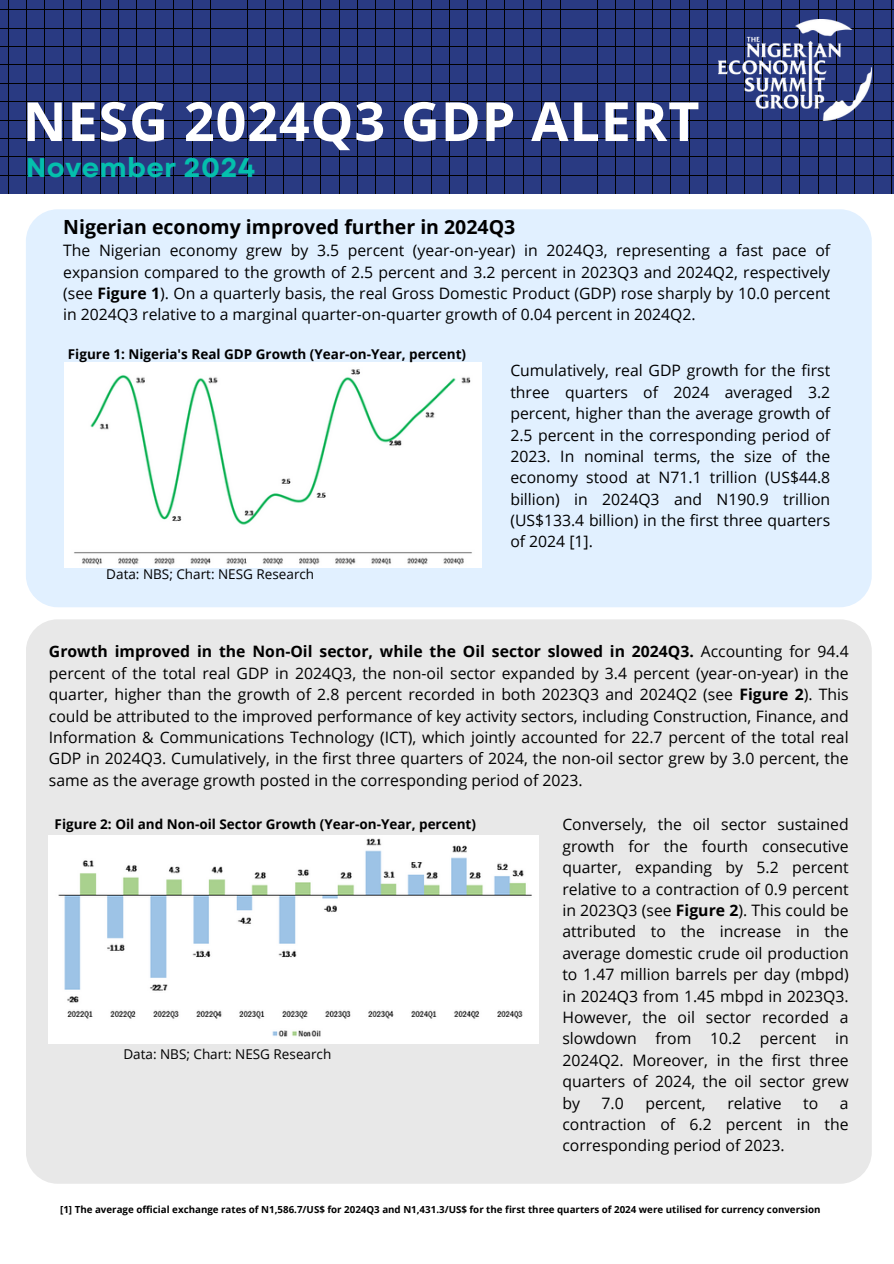
<style>
.page{position:relative;width:894px;height:1264px;background:#fff}
.page>*{position:absolute;margin:0;border:0;box-sizing:border-box;transform-origin:0 0}
.t1{font:700 54px "Open Sans";letter-spacing:.015em;color:#fff}
.t2{font:700 27px "Garet";letter-spacing:.01em;color:#04bfad}
.t3{font:700 19.5px "Open Sans";color:#000}
.t4{font:15.75px/21.3px "Open Sans";color:#000;text-align:justify}
.t5{font:700 13.5px "Open Sans";color:#000}
.t6{font:13.5px "Open Sans";color:#000}
.t7{font:700 9.75px "Open Sans";color:#000}
.s1{font-weight:700}
</style>
<div class="page">
<div style="left:26px;top:209px;width:845px;height:398px;background:#e1f0ff;border-radius:32px"></div>
<div style="left:26px;top:619px;width:845px;height:564px;background:#e8e8e8;border-radius:32px"></div>
<div style="left:560px;top:0;width:333px;height:194px;background:#293a82"></div>
<hr style="left:578px;top:0;width:1px;height:194px;background:#000">
<hr style="left:597px;top:0;width:1px;height:194px;background:#000">
<hr style="left:615px;top:0;width:1px;height:194px;background:#000">
<hr style="left:633px;top:0;width:1px;height:194px;background:#000">
<hr style="left:652px;top:0;width:1px;height:194px;background:#000">
<hr style="left:670px;top:0;width:1px;height:194px;background:#000">
<hr style="left:688px;top:0;width:1px;height:194px;background:#000">
<hr style="left:707px;top:0;width:1px;height:194px;background:#000">
<hr style="left:725px;top:0;width:1px;height:194px;background:#000">
<hr style="left:744px;top:0;width:1px;height:194px;background:#000">
<hr style="left:762px;top:0;width:1px;height:194px;background:#000">
<hr style="left:780px;top:0;width:1px;height:194px;background:#000">
<hr style="left:799px;top:0;width:1px;height:194px;background:#000">
<hr style="left:817px;top:0;width:1px;height:194px;background:#000">
<hr style="left:836px;top:0;width:1px;height:194px;background:#000">
<hr style="left:854px;top:0;width:1px;height:194px;background:#000">
<hr style="left:872px;top:0;width:1px;height:194px;background:#000">
<hr style="left:891px;top:0;width:1px;height:194px;background:#000">
<hr style="left:560px;top:10px;width:333px;height:1px;background:#000">
<hr style="left:560px;top:28px;width:333px;height:1px;background:#000">
<hr style="left:560px;top:46px;width:333px;height:1px;background:#000">
<hr style="left:560px;top:65px;width:333px;height:1px;background:#000">
<hr style="left:560px;top:83px;width:333px;height:1px;background:#000">
<hr style="left:560px;top:101px;width:333px;height:1px;background:#000">
<hr style="left:560px;top:120px;width:333px;height:1px;background:#000">
<hr style="left:560px;top:138px;width:333px;height:1px;background:#000">
<hr style="left:560px;top:157px;width:333px;height:1px;background:#000">
<hr style="left:560px;top:175px;width:333px;height:1px;background:#000">
<div style="left:210px;top:0;width:368px;height:194px;background:#293a82"></div>
<hr style="left:247px;top:0;width:1px;height:194px;background:#000">
<hr style="left:265px;top:0;width:1px;height:194px;background:#000">
<hr style="left:284px;top:0;width:1px;height:194px;background:#000">
<hr style="left:302px;top:0;width:1px;height:194px;background:#000">
<hr style="left:320px;top:0;width:1px;height:194px;background:#000">
<hr style="left:339px;top:0;width:1px;height:194px;background:#000">
<hr style="left:357px;top:0;width:1px;height:194px;background:#000">
<hr style="left:375px;top:0;width:1px;height:194px;background:#000">
<hr style="left:394px;top:0;width:1px;height:194px;background:#000">
<hr style="left:412px;top:0;width:1px;height:194px;background:#000">
<hr style="left:431px;top:0;width:1px;height:194px;background:#000">
<hr style="left:449px;top:0;width:1px;height:194px;background:#000">
<hr style="left:467px;top:0;width:1px;height:194px;background:#000">
<hr style="left:486px;top:0;width:1px;height:194px;background:#000">
<hr style="left:504px;top:0;width:1px;height:194px;background:#000">
<hr style="left:523px;top:0;width:1px;height:194px;background:#000">
<hr style="left:541px;top:0;width:1px;height:194px;background:#000">
<hr style="left:559px;top:0;width:1px;height:194px;background:#000">
<hr style="left:210px;top:10px;width:368px;height:1px;background:#000">
<hr style="left:210px;top:28px;width:368px;height:1px;background:#000">
<hr style="left:210px;top:46px;width:368px;height:1px;background:#000">
<hr style="left:210px;top:65px;width:368px;height:1px;background:#000">
<hr style="left:210px;top:83px;width:368px;height:1px;background:#000">
<hr style="left:210px;top:101px;width:368px;height:1px;background:#000">
<hr style="left:210px;top:120px;width:368px;height:1px;background:#000">
<hr style="left:210px;top:138px;width:368px;height:1px;background:#000">
<hr style="left:210px;top:157px;width:368px;height:1px;background:#000">
<hr style="left:210px;top:175px;width:368px;height:1px;background:#000">
<div style="left:0;top:0;width:229px;height:194px;background:#293a82"></div>
<hr style="left:8px;top:0;width:1px;height:194px;background:#000">
<hr style="left:26px;top:0;width:1px;height:194px;background:#000">
<hr style="left:45px;top:0;width:1px;height:194px;background:#000">
<hr style="left:63px;top:0;width:1px;height:194px;background:#000">
<hr style="left:81px;top:0;width:1px;height:194px;background:#000">
<hr style="left:100px;top:0;width:1px;height:194px;background:#000">
<hr style="left:118px;top:0;width:1px;height:194px;background:#000">
<hr style="left:137px;top:0;width:1px;height:194px;background:#000">
<hr style="left:155px;top:0;width:1px;height:194px;background:#000">
<hr style="left:173px;top:0;width:1px;height:194px;background:#000">
<hr style="left:192px;top:0;width:1px;height:194px;background:#000">
<hr style="left:210px;top:0;width:1px;height:194px;background:#000">
<hr style="left:0;top:10px;width:229px;height:1px;background:#000">
<hr style="left:0;top:28px;width:229px;height:1px;background:#000">
<hr style="left:0;top:46px;width:229px;height:1px;background:#000">
<hr style="left:0;top:65px;width:229px;height:1px;background:#000">
<hr style="left:0;top:83px;width:229px;height:1px;background:#000">
<hr style="left:0;top:101px;width:229px;height:1px;background:#000">
<hr style="left:0;top:120px;width:229px;height:1px;background:#000">
<hr style="left:0;top:138px;width:229px;height:1px;background:#000">
<hr style="left:0;top:157px;width:229px;height:1px;background:#000">
<hr style="left:0;top:175px;width:229px;height:1px;background:#000">
<img style="left:718px;top:19px;width:153px;height:102px">
<img style="left:65px;top:362px;width:416px;height:205px">
<img style="left:49px;top:835px;width:489px;height:208px">
<p class="t1" style="left:23px;top:83px;width:678px">NESG 2024Q3 GDP ALERT</p>
<h1 class="t2" style="left:26px;top:148px;width:231px">November 2024</h1>
<h3 class="t3" style="left:63px;top:213px;width:453px">Nigerian economy improved further in 2024Q3</h3>
<h3 class="t4" style="left:63px;top:239px;width:768px">The Nigerian economy grew by 3.5 percent (year-on-year) in 2024Q3, representing a fast pace of expansion compared to the growth of 2.5 percent and 3.2 percent in 2023Q3 and 2024Q2, respectively (see <span class="s1">Figure 1</span>). On a quarterly basis, the real Gross Domestic Product (GDP) rose sharply by 10.0 percent in 2024Q3 relative to a marginal quarter-on-quarter growth of 0.04 percent in 2024Q2.</h3>
<h2 class="t5" style="left:68px;top:344px;width:399px">Figure 1: Nigeria's Real GDP Growth (Year-on-Year, percent)</h2>
<p class="t6" style="left:106px;top:564px;width:209px">Data: NBS; Chart: NESG Research</p>
<h3 class="t4" style="left:510px;top:359px;width:321px">Cumulatively, real GDP growth for the first three quarters of 2024 averaged 3.2 percent, higher than the average growth of 2.5 percent in the corresponding period of 2023. In nominal terms, the size of the economy stood at N71.1 trillion (US$44.8 billion) in 2024Q3 and N190.9 trillion (US$133.4 billion) in the first three quarters of 2024 [1].</h3>
<p class="t4" style="left:49px;top:640px;width:801px"><span class="s1">Growth improved in the Non-Oil sector, while the Oil sector slowed in 2024Q3.</span> Accounting for 94.4 percent of the total real GDP in 2024Q3, the non-oil sector expanded by 3.4 percent (year-on-year) in the quarter, higher than the growth of 2.8 percent recorded in both 2023Q3 and 2024Q2 (see <span class="s1">Figure 2</span>). This could be attributed to the improved performance of key activity sectors, including Construction, Finance, and Information &amp; Communications Technology (ICT), which jointly accounted for 22.7 percent of the total real GDP in 2024Q3. Cumulatively, in the first three quarters of 2024, the non-oil sector grew by 3.0 percent, the same as the average growth posted in the corresponding period of 2023.</p>
<h4 class="t5" style="left:55px;top:814px;width:422px">Figure 2: Oil and Non-oil Sector Growth (Year-on-Year, percent)</h4>
<p class="t6" style="left:123px;top:1045px;width:209px">Data: NBS; Chart: NESG Research</p>
<h5 class="t4" style="left:562px;top:813px;width:288px">Conversely, the oil sector sustained growth for the fourth consecutive quarter, expanding by 5.2 percent relative to a contraction of 0.9 percent in 2023Q3 (see <span class="s1">Figure 2</span>). This could be attributed to the increase in the average domestic crude oil production to 1.47 million barrels per day (mbpd) in 2024Q3 from 1.45 mbpd in 2023Q3.<br>However, the oil sector recorded a slowdown from 10.2 percent in 2024Q2. Moreover, in the first three quarters of 2024, the oil sector grew by</h5>
<h5 class="t4" style="left:601px;top:1091px;width:24px">7.0</h5>
<h5 class="t4" style="left:645px;top:1091px;width:62px">percent,</h5>
<h5 class="t4" style="left:727px;top:1091px;width:56px">relative</h5>
<h5 class="t4" style="left:803px;top:1091px;width:17px">to</h5>
<h5 class="t4" style="left:562px;top:1091px;width:288px;text-indent:277px">a contraction of 6.2 percent in the corresponding period of 2023.</h5>
<p class="t7" style="left:60px;top:1201px;width:761px">[1] The average official exchange rates of N1,586.7/US$ for 2024Q3 and N1,431.3/US$ for the first three quarters of 2024 were utilised for currency conversion</p>
</div>
